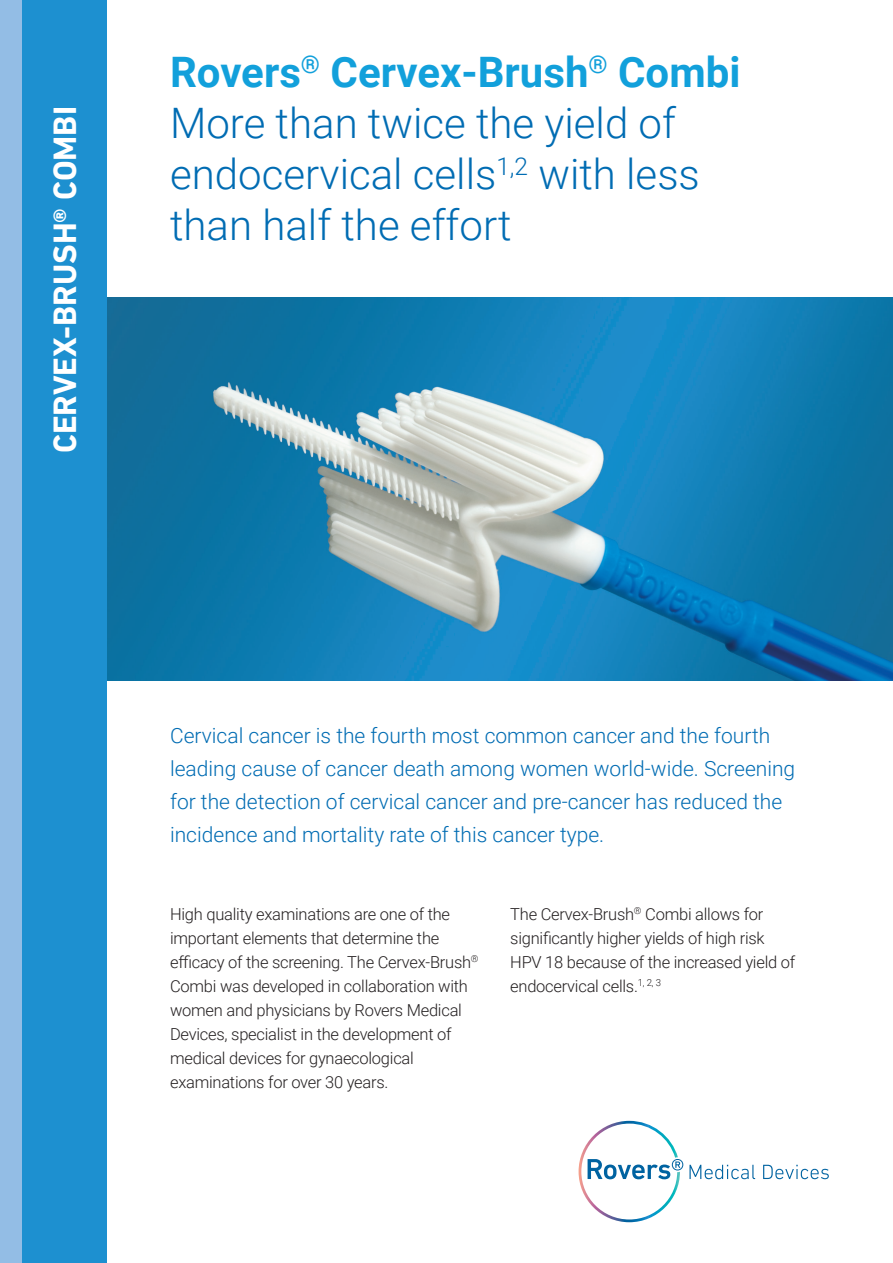
<style>
.page{position:relative;width:893px;height:1263px;background:#fff}
.page>*{position:absolute;margin:0;border:0;box-sizing:border-box;transform-origin:0 0}
.t1{font:300 42px/51px "Roboto";color:#006cb3}
.t2{font:700 42px "Roboto";color:#12a0db}
.t3{font:700 33px "DIN Next LT Pro";color:#fff}
.t4{font:300 21px/33px "Roboto";color:#006cb3}
.t5{font:300 16.5px/24px "Roboto";letter-spacing:-.015em;color:#231f20}
</style>
<div class="page">
<svg style="left:579px;top:1121px;width:104px;height:101px"></svg>
<svg style="left:689px;top:1165px;width:66px;height:14px"></svg>
<svg style="left:763px;top:1165px;width:66px;height:14px"></svg>
<img style="left:106px;top:298px;width:787px;height:382px">
<div style="left:21px;top:0;width:85px;height:1263px;background:#1d90d0"></div>
<div style="left:0;top:0;width:21px;height:1263px;background:#93bde5"></div>
<h2 class="t3" style="left:46px;top:453px;width:348px;rotate:-90deg">CERVEX-BRUSH® COMBI</h2>
<p class="t2" style="left:170px;top:42px;width:572px">Rovers<sup>®</sup> Cervex-Brush<sup>®</sup> Combi</p>
<p class="t1" style="left:170px;top:96px;width:531px">More than twice the yield of endocervical cells<sup>1,2</sup> with less than half the effort</p>
<p class="t4" style="left:170px;top:719px;width:627px">Cervical cancer is the fourth most common cancer and the fourth leading cause of cancer death among women world-wide. Screening for the detection of cervical cancer and pre-cancer has reduced the incidence and mortality rate of this cancer type.</p>
<p class="t5" style="left:170px;top:901px;width:310px">High quality examinations are one of the important elements that determine the efficacy of the screening. The Cervex-Brush<sup>® </sup>Combi was developed in collaboration with women and physicians by Rovers Medical Devices, specialist in the development of medical devices for gynaecological examinations for over 30 years.</p>
<p class="t5" style="left:510px;top:901px;width:286px">The Cervex-Brush<sup>®</sup> Combi allows for significantly higher yields of high risk HPV 18 because of the increased yield of endocervical cells.<sup>1,</sup> <sup>2,</sup> <sup>3</sup></p>
</div>
